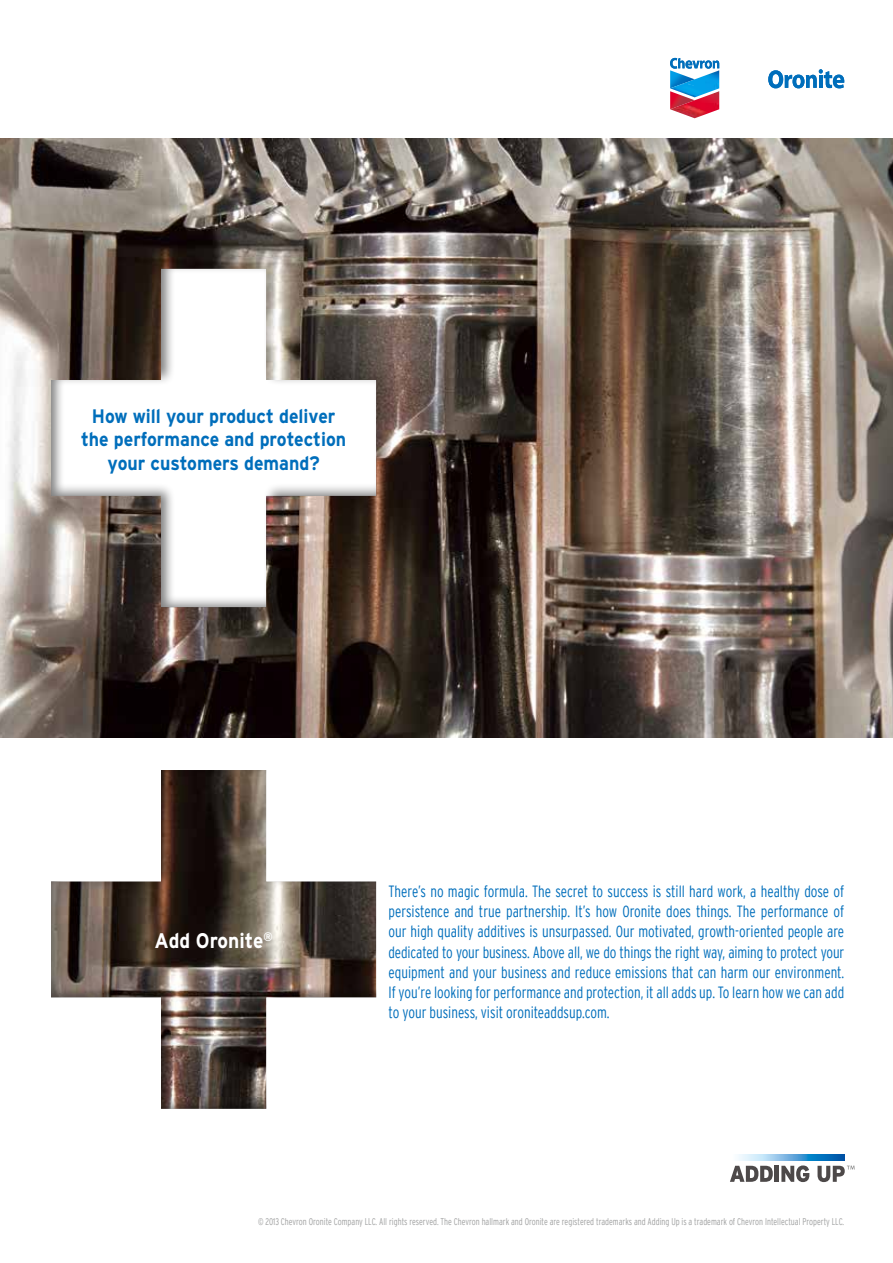
<style>
.page{position:relative;width:893px;height:1263px;background:#fff}
.page>*{position:absolute;margin:0;border:0;box-sizing:border-box;transform-origin:0 0}
.t1{font:700 21.15px "Interstate";color:#fff;scale:.91 1}
.t2{font:700 19.5px/23.4px "Interstate";color:#006ebb;text-align:center;scale:.91 1}
.t3{font:300 condensed 16.2px/20.2px "Interstate";color:#006ebb;text-align:justify;scale:.91 1}
.t4{font:300 condensed 9.75px "Interstate";color:#9fa0a0;scale:.91 1}
</style>
<div class="page">
<div style="left:51px;top:770px;width:328px;height:341px;background:#000;opacity:.5"></div>
<img style="left:0;top:138px;width:893px;height:600px">
<div style="left:51px;top:268px;width:328px;height:342px;background:#000;opacity:.5"></div>
<svg style="left:670px;top:58px;width:49px;height:11px"></svg>
<img style="left:670px;top:70px;width:49px;height:21px">
<img style="left:670px;top:91px;width:49px;height:27px">
<img style="left:674px;top:104px;width:35px;height:13px">
<img style="left:674px;top:83px;width:35px;height:13px">
<svg style="left:768px;top:69px;width:76px;height:19px"></svg>
<svg style="left:730px;top:1154px;width:125px;height:29px"></svg>
<p class="t2" style="left:81px;top:404px;width:293px">How will your product deliver the performance and protection your customers demand?</p>
<h1 class="t1" style="left:155px;top:929px;width:131px">Add Oronite<sup>®</sup></h1>
<p class="t3" style="left:389px;top:881px;width:502px">There’s no magic formula. The secret to success is still hard work, a healthy dose of persistence and true partnership. It’s how Oronite does things. The performance of our high quality additives is unsurpassed. Our motivated, growth-oriented people are dedicated to your business. Above all, we do things the right way, aiming to protect your equipment and your business and reduce emissions that can harm our environment.<br>If you’re looking for performance and protection, it all adds up. To learn how we can add to your business, visit oroniteaddsup.com.</p>
<p class="t4" style="left:258px;top:1216px;width:646px">© 2013 Chevron Oronite Company LLC. All rights reserved. The Chevron hallmark and Oronite are registered trademarks and Adding Up is a trademark of Chevron Intellectual Property LLC.</p>
</div>
